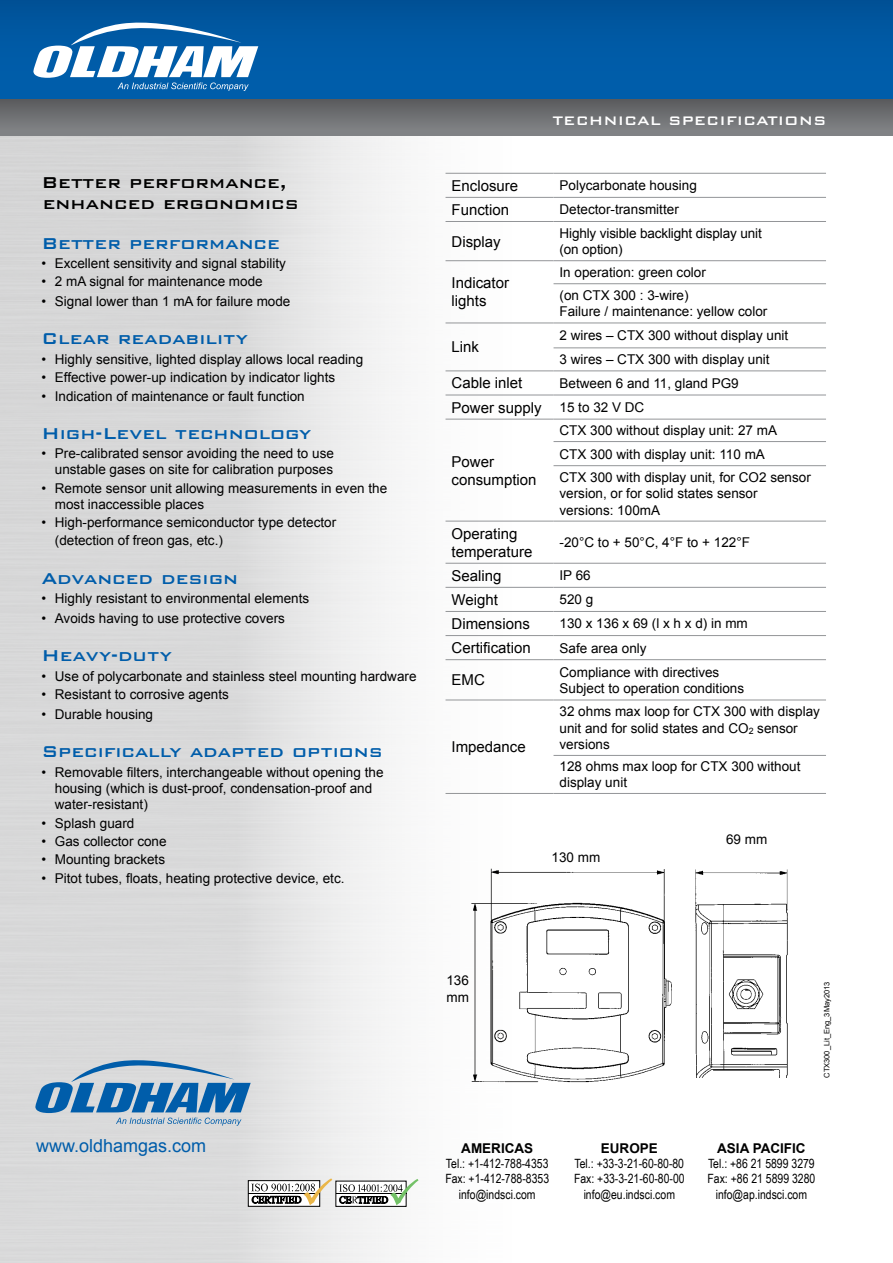
<style>
.page{position:relative;width:893px;height:1263px;background:#fff}
.page>*{position:absolute;margin:0;border:0;box-sizing:border-box;transform-origin:0 0}
.t1{font:500 21px "Bank Gothic BT";color:#005daa}
.t2{font:500 21px/21px "Bank Gothic BT";color:#000}
.t3{font:18px "Arial";color:#005daa}
.t4{font:500 16.5px "Bank Gothic BT";color:#fff}
.t5{font:15px/18px "Arial";color:#000}
.t6{font:13.5px/16.2px "Arial";color:#000}
.t7{font:700 13.5px "Arial";color:#000}
.t8{font:12.75px/15.3px "Arial Narrow";color:#000;text-align:center}
.t9{font:7.5px "Arial";color:#000}
.s1{font-size:13.5px}
</style>
<div class="page">
<div style="left:0;top:0;width:893px;height:100px;background:linear-gradient(to right,#0057a0,#005aa5)"></div>
<div style="left:0;top:99px;width:893px;height:36px;background:linear-gradient(to bottom,#5a5b5d,#838588)"></div>
<svg style="left:33px;top:23px;width:225px;height:68px"></svg>
<svg style="left:248px;top:1178px;width:171px;height:29px"></svg>
<img style="left:471px;top:868px;width:201px;height:215px">
<img style="left:695px;top:869px;width:93px;height:209px">
<hr style="left:446px;top:173px;width:108px;height:1px;background:#939598">
<hr style="left:554px;top:173px;width:272px;height:1px;background:#939598">
<hr style="left:446px;top:197px;width:108px;height:1px;background:#939598">
<hr style="left:554px;top:197px;width:272px;height:1px;background:#939598">
<hr style="left:446px;top:221px;width:108px;height:1px;background:#939598">
<hr style="left:554px;top:221px;width:272px;height:1px;background:#939598">
<hr style="left:446px;top:260px;width:108px;height:1px;background:#939598">
<hr style="left:554px;top:260px;width:272px;height:1px;background:#939598">
<hr style="left:554px;top:283px;width:272px;height:1px;background:#939598">
<hr style="left:446px;top:323px;width:108px;height:1px;background:#939598">
<hr style="left:554px;top:323px;width:272px;height:1px;background:#939598">
<hr style="left:554px;top:347px;width:272px;height:1px;background:#939598">
<hr style="left:446px;top:370px;width:108px;height:1px;background:#939598">
<hr style="left:554px;top:370px;width:272px;height:1px;background:#939598">
<hr style="left:446px;top:395px;width:108px;height:1px;background:#939598">
<hr style="left:554px;top:395px;width:272px;height:1px;background:#939598">
<hr style="left:446px;top:419px;width:108px;height:1px;background:#939598">
<hr style="left:554px;top:419px;width:272px;height:1px;background:#939598">
<hr style="left:554px;top:441px;width:272px;height:1px;background:#939598">
<hr style="left:554px;top:465px;width:272px;height:1px;background:#939598">
<hr style="left:446px;top:521px;width:108px;height:1px;background:#939598">
<hr style="left:554px;top:521px;width:272px;height:1px;background:#939598">
<hr style="left:446px;top:563px;width:108px;height:1px;background:#939598">
<hr style="left:554px;top:563px;width:272px;height:1px;background:#939598">
<hr style="left:446px;top:587px;width:108px;height:1px;background:#939598">
<hr style="left:554px;top:587px;width:272px;height:1px;background:#939598">
<hr style="left:446px;top:611px;width:108px;height:1px;background:#939598">
<hr style="left:554px;top:611px;width:272px;height:1px;background:#939598">
<hr style="left:446px;top:635px;width:108px;height:1px;background:#939598">
<hr style="left:554px;top:635px;width:272px;height:1px;background:#939598">
<hr style="left:446px;top:659px;width:108px;height:1px;background:#939598">
<hr style="left:554px;top:659px;width:272px;height:1px;background:#939598">
<hr style="left:446px;top:700px;width:108px;height:1px;background:#939598">
<hr style="left:554px;top:700px;width:272px;height:1px;background:#939598">
<hr style="left:554px;top:755px;width:272px;height:1px;background:#939598">
<hr style="left:446px;top:793px;width:108px;height:1px;background:#939598">
<hr style="left:554px;top:793px;width:272px;height:1px;background:#939598">
<svg style="left:35px;top:1060px;width:216px;height:66px;background:#87aac8"></svg>
<h1 class="t2" style="left:41px;top:172px;width:259px">Better performance, enhanced ergonomics</h1>
<h1 class="t1" style="left:41px;top:232px;width:240px">Better performance</h1>
<p class="t6" style="left:41px;top:255px;width:246px">• Excellent sensitivity and signal stability</p>
<p class="t6" style="left:41px;top:273px;width:223px">• 2 mA signal for maintenance mode</p>
<p class="t6" style="left:41px;top:294px;width:251px">• Signal lower than 1 mA for failure mode</p>
<h1 class="t1" style="left:41px;top:327px;width:208px">Clear readability</h1>
<p class="t6" style="left:41px;top:351px;width:323px">• Highly sensitive, lighted display allows local reading</p>
<p class="t6" style="left:41px;top:370px;width:295px">• Effective power-up indication by indicator lights</p>
<p class="t6" style="left:41px;top:388px;width:265px">• Indication of maintenance or fault function</p>
<h1 class="t1" style="left:41px;top:422px;width:271px">H igh-Level technology</h1>
<p class="t6" style="left:41px;top:446px;width:294px;text-align:right">• Pre-calibrated sensor avoiding the need to use unstable gases on site for calibration purposes</p>
<p class="t6" style="left:55px;top:480px;width:334px;text-indent:-14px">• Remote sensor unit allowing measurements in even the most inaccessible places</p>
<p class="t6" style="left:55px;top:514px;width:283px;line-height:18px;text-indent:-14px">• High-performance semiconductor type detector (detection of freon gas, etc.)</p>
<h1 class="t1" style="left:41px;top:566px;width:198px">Advanced design</h1>
<p class="t6" style="left:41px;top:590px;width:269px">• Highly resistant to environmental elements</p>
<p class="t6" style="left:41px;top:610px;width:245px">• Avoids having to use protective covers</p>
<h1 class="t1" style="left:41px;top:644px;width:132px">H eavy-duty</h1>
<p class="t6" style="left:41px;top:668px;width:377px">• Use of polycarbonate and stainless steel mounting hardware</p>
<p class="t6" style="left:41px;top:686px;width:189px">• Resistant to corrosive agents</p>
<p class="t6" style="left:41px;top:706px;width:113px">• Durable housing</p>
<h1 class="t1" style="left:41px;top:740px;width:343px">S pecifically adapted options</h1>
<p class="t6" style="left:55px;top:764px;width:330px;text-indent:-14px">• Removable filters, interchangeable without opening the housing (which is dust-proof, condensation-proof and water-resistant)</p>
<p class="t6" style="left:41px;top:815px;width:95px">• Splash guard</p>
<p class="t6" style="left:41px;top:833px;width:127px">• Gas collector cone</p>
<p class="t6" style="left:41px;top:852px;width:125px">• Mounting brackets</p>
<p class="t6" style="left:41px;top:870px;width:305px">• Pitot tubes, floats, heating protective device, etc.</p>
<p class="t4" style="left:553px;top:112px;width:275px">Technical Specifications</p>
<p class="t5" style="left:452px;top:177px;width:68px">Enclosure</p>
<p class="t6" style="left:560px;top:178px;width:139px">Polycarbonate housing</p>
<p class="t5" style="left:452px;top:201px;width:59px">Function</p>
<p class="t6" style="left:560px;top:202px;width:121px">Detector-transmitter</p>
<p class="t5" style="left:452px;top:232px;width:51px">Display</p>
<p class="t6" style="left:560px;top:225px;width:204px">Highly visible backlight display unit (on option)</p>
<p class="t5" style="left:452px;top:274px;width:59px">Indicator lights</p>
<p class="t6" style="left:560px;top:261px;width:148px;line-height:23px">In operation: green color (on CTX 300 : 3-wire)</p>
<p class="t6" style="left:560px;top:304px;width:209px">Failure / maintenance: yellow color</p>
<p class="t5" style="left:452px;top:338px;width:29px">Link</p>
<p class="t6" style="left:560px;top:324px;width:230px;line-height:24px">2 wires – CTX 300 without display unit<br>3 wires – CTX 300 with display unit</p>
<p class="t5" style="left:452px;top:374px;width:72px">Cable inlet</p>
<p class="t6" style="left:560px;top:375px;width:181px">Between 6 and 11, gland PG9</p>
<p class="t5" style="left:452px;top:398px;width:194px">Power supply <span class="s1">15 to 32 V DC</span></p>
<p class="t5" style="left:452px;top:452px;width:87px">Power consumption</p>
<p class="t6" style="left:560px;top:419px;width:253px;line-height:23.4px">CTX 300 without display unit: 27 mA<br>CTX 300 with display unit: 110 mA<br>CTX 300 with display unit, for CO2 sensor</p>
<p class="t6" style="left:560px;top:486px;width:200px">version, or for solid states sensor versions: 100mA</p>
<p class="t5" style="left:452px;top:524px;width:82px">Operating temperature</p>
<p class="t6" style="left:560px;top:534px;width:192px">-20°C to + 50°C, 4°F to + 122°F</p>
<p class="t5" style="left:452px;top:567px;width:52px">Sealing</p>
<p class="t6" style="left:560px;top:567px;width:33px">IP 66</p>
<p class="t5" style="left:452px;top:591px;width:48px">Weight</p>
<p class="t6" style="left:560px;top:592px;width:35px">520 g</p>
<p class="t5" style="left:452px;top:615px;width:80px">Dimensions</p>
<p class="t6" style="left:560px;top:616px;width:190px">130 x 136 x 69 (l x h x d) in mm</p>
<p class="t5" style="left:452px;top:639px;width:81px">Certification</p>
<p class="t6" style="left:560px;top:640px;width:89px">Safe area only</p>
<p class="t5" style="left:452px;top:671px;width:35px">EMC</p>
<p class="t6" style="left:560px;top:664px;width:186px">Compliance with directives<br>Subject to operation conditions</p>
<p class="t5" style="left:452px;top:738px;width:76px">Impedance</p>
<p class="t6" style="left:560px;top:704px;width:262px">32 ohms max loop for CTX 300 with display unit and for solid states and CO<sub>2</sub> sensor versions</p>
<p class="t6" style="left:560px;top:758px;width:242px">128 ohms max loop for CTX 300 without display unit</p>
<p class="t6" style="left:552px;top:849px;width:50px">130 mm</p>
<p class="t6" style="left:726px;top:831px;width:43px">69 mm</p>
<h2 class="t3" style="left:36px;top:1134px;width:172px">www.oldhamgas.com</h2>
<p class="t6" style="left:446px;top:973px;width:24px">136 mm</p>
<p class="t7" style="left:461px;top:1139px;width:73px">AMERICAS</p>
<p class="t8" style="left:445px;top:1155px;width:105px">Tel.: +1-412-788-4353<br>Fax: +1-412-788-8353 info@indsci.com</p>
<p class="t9" style="left:822px;top:1078px;width:98px;rotate:-90deg">CTX300_Lit_Eng_3May2013</p>
<p class="t7" style="left:601px;top:1139px;width:59px">EUROPE</p>
<p class="t8" style="left:574px;top:1155px;width:112px">Tel.: +33-3-21-60-80-80<br>Fax: +33-3-21-60-80-00 info@eu.indsci.com</p>
<p class="t7" style="left:717px;top:1139px;width:90px">ASIA PACIFIC</p>
<p class="t8" style="left:707px;top:1155px;width:109px">Tel.: +86 21 5899 3279<br>Fax: +86 21 5899 3280 info@ap.indsci.com</p>
</div>
